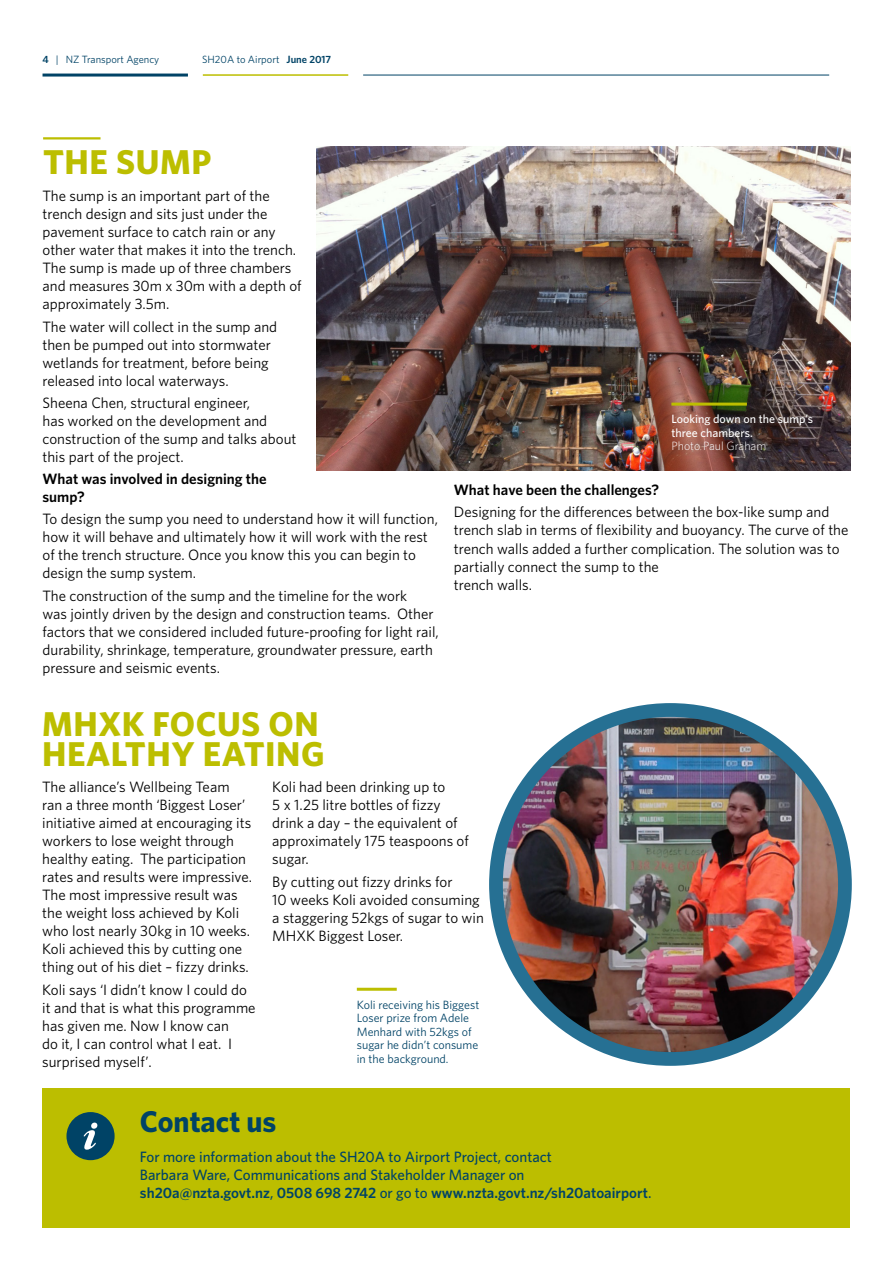
<style>
.page{position:relative;width:893px;height:1263px;background:#fff}
.page>*{position:absolute;margin:0;border:0;box-sizing:border-box;transform-origin:0 0}
.t1{font:700 34.5px/30px "Whitney";letter-spacing:.015em;color:#bcbe00}
.t2{font:700 30px "Whitney";color:#004366}
.t3{font:15px/18px "Whitney";color:#000}
.t4{font:500 15px/18px "Whitney";color:#004366}
.t5{font:600 15px/18px "Whitney";color:#000}
.t6{font:12px/13.5px "Whitney";color:#004366}
.t7{font:500 12px/13.5px "Whitney";color:#fff}
.t8{font:300 12px "Whitney";color:#fff}
.t9{font:10.5px "Whitney";color:#004366}
.s1{font-weight:600}
</style>
<div class="page">
<hr style="left:43px;top:74px;width:145px;height:3px;background:#004366">
<hr style="left:363px;top:75px;width:466px;height:1px;background:#004366">
<hr style="left:203px;top:74px;width:145px;height:2px;background:#bcbe00">
<div style="left:43px;top:1089px;width:807px;height:139px;background:#bcbe00"></div>
<div style="left:66px;top:1112px;width:49px;height:48px;background:#004366;border-radius:50%"></div>
<svg style="left:84px;top:1122px;width:13px;height:28px"></svg>
<hr style="left:357px;top:988px;width:40px;height:3px;background:#bcbe00">
<img style="left:496px;top:710px;width:349px;height:349px;border-radius:174px">
<div style="left:489px;top:703px;width:363px;height:363px;border:14px solid #267093;border-radius:50%"></div>
<hr style="left:43px;top:137px;width:58px;height:2px;background:#bcbe00">
<img style="left:316px;top:146px;width:534px;height:324px">
<hr style="left:671px;top:403px;width:76px;height:3px;background:#bcbe00">
<p class="t9" style="left:43px;top:52px;width:118px"><span class="s1">4</span> | NZ Transport Agency</p>
<p class="t9" style="left:202px;top:52px;width:131px">SH20A to Airport <span class="s1">June 2017</span></p>
<h1 class="t1" style="left:43px;top:146px;width:170px">THE SUMP</h1>
<p class="t3" style="left:43px;top:187px;width:261px">The sump is an important part of the trench design and sits just under the pavement surface to catch rain or any other water that makes it into the trench.<br>The sump is made up of three chambers and measures 30m x 30m with a depth of approximately 3.5m.</p>
<p class="t3" style="left:43px;top:317px;width:236px">The water will collect in the sump and then be pumped out into stormwater wetlands for treatment, before being released into local waterways.</p>
<p class="t3" style="left:43px;top:393px;width:255px">Sheena Chen, structural engineer,<br>has worked on the development and construction of the sump and talks about this part of the project.</p>
<p class="t5" style="left:43px;top:469px;width:226px">What was involved in designing the sump?</p>
<p class="t3" style="left:43px;top:510px;width:397px">To design the sump you need to understand how it will function, how it will behave and ultimately how it will work with the rest of the trench structure. Once you know this you can begin to design the sump system.</p>
<p class="t3" style="left:43px;top:586px;width:398px">The construction of the sump and the timeline for the work<br>was jointly driven by the design and construction teams. Other factors that we considered included future-proofing for light rail, durability, shrinkage, temperature, groundwater pressure, earth pressure and seismic events.</p>
<h1 class="t1" style="left:42px;top:708px;width:284px">MHXK FOCUS ON<br>HEALTHY EATING</h1>
<p class="t7" style="left:671px;top:412px;width:143px">Looking down on the sump’s three chambers.</p>
<p class="t8" style="left:671px;top:438px;width:96px">Photo Paul Graham</p>
<p class="t5" style="left:454px;top:481px;width:207px">What have been the challenges?</p>
<p class="t3" style="left:454px;top:503px;width:396px">Designing for the differences between the box-like sump and trench slab in terms of flexibility and buoyancy. The curve of the trench walls added a further complication. The solution was to partially connect the sump to the<br>trench walls.</p>
<p class="t3" style="left:42px;top:778px;width:211px">The alliance’s Wellbeing Team ran a three month ‘Biggest Loser’ initiative aimed at encouraging its workers to lose weight through healthy eating. The participation rates and results were impressive.<br>The most impressive result was the weight loss achieved by Koli who lost nearly 30kg in 10 weeks.<br>Koli achieved this by cutting one thing out of his diet – fizzy drinks.</p>
<p class="t3" style="left:42px;top:980px;width:215px">Koli says ‘I didn’t know I could do it and that is what this programme has given me. Now I know can<br>do it, I can control what I eat. I surprised myself’.</p>
<p class="t3" style="left:272px;top:778px;width:198px">Koli had been drinking up to<br>5 x 1.25 litre bottles of fizzy drink a day – the equivalent of approximately 175 teaspoons of sugar.</p>
<p class="t3" style="left:272px;top:872px;width:213px">By cutting out fizzy drinks for<br>10 weeks Koli avoided consuming a staggering 52kgs of sugar to win<br>MHXK Biggest Loser.</p>
<p class="t6" style="left:357px;top:997px;width:124px">Koli receiving his Biggest<br>Loser prize from Adele<br>Menhard with 52kgs of sugar he didn’t consume in the background.</p>
<h2 class="t2" style="left:140px;top:1101px;width:138px">Contact us</h2>
<p class="t4" style="left:140px;top:1148px;width:513px">For more information about the SH20A to Airport Project, contact<br>Barbara Ware, Communications and Stakeholder Manager on <span class="s1">sh20a@nzta.govt.nz</span>, <span class="s1">0508 698 2742</span> or go to <span class="s1">www.nzta.govt.nz/sh20atoairport</span>.</p>
</div>
